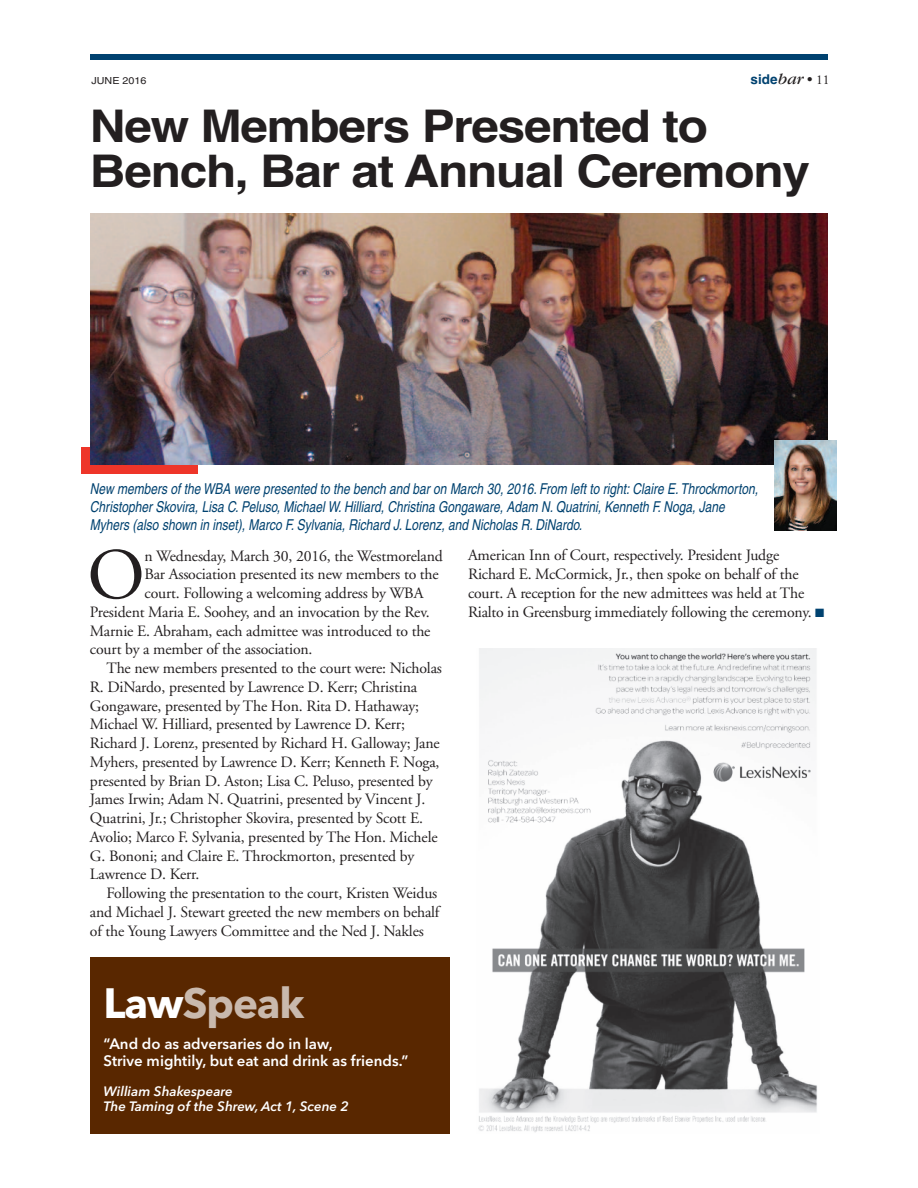
<style>
.page{position:relative;width:918px;height:1188px;background:#fff}
.page>*{position:absolute;margin:0;border:0;box-sizing:border-box;transform-origin:0 0}
.t1{font:72.3px "Adobe Garamond";color:#231f20}
.t2{font:700 45px/45px "Helvetica";letter-spacing:-.025em;color:#231f20;scale:1.1 1}
.t3{font:700 42px "Avenir Next";letter-spacing:-.025em;color:rgb(255 255 255/.68)}
.t4{font:15.75px/18.8px "Adobe Garamond";letter-spacing:-.01em;color:#231f20}
.t5{font:italic 15px/18px "Helvetica";color:#004270;scale:.8 1}
.t6{font:600 15px/16.5px "Avenir Next";color:#fff}
.t7{font:italic 600 13.5px/15px "Avenir Next";color:#fff}
.t8{font:700 13.5px "Helvetica";color:#004270}
.t9{font:9.75px "Helvetica";color:#231f20;scale:1.1 1}
.s1{font-family:"Garamond";font-weight:400;font-style:italic;font-size:16.5px;color:#231f20}
.s2{font-weight:400;color:#231f20}
.s3{font-family:"Adobe Garamond";font-weight:400;color:#231f20}
.s4{color:#fff}
.s5{color:#004270}
</style>
<div class="page">
<div style="left:90px;top:54px;width:738px;height:6px;background:#004270"></div>
<div style="left:81px;top:447px;width:117px;height:27px;background:#ee3529"></div>
<img style="left:90px;top:213px;width:738px;height:252px">
<img style="left:478px;top:649px;width:339px;height:483px">
<div style="left:90px;top:958px;width:360px;height:176px;background:#592700"></div>
<img style="left:774px;top:440px;width:63px;height:90px">
<p class="t9" style="left:91px;top:77px;width:51px">JUNE 2016</p>
<p class="t8" style="left:751px;top:72px;width:80px">side<span class="s1">bar</span> <span class="s2">•</span> <span class="s3">11</span></p>
<h2 class="t2" style="left:90px;top:104px;width:656px">New Members Presented to<br>Bench, Bar at Annual Ceremony</h2>
<p class="t5" style="left:90px;top:481px;width:837px">New members of the WBA were presented to the bench and bar on March 30, 2016. From left to right: Claire E. Throckmorton,<br>Christopher Skovira, Lisa C. Peluso, Michael W. Hilliard, Christina Gongaware, Adam N. Quatrini, Kenneth F. Noga, Jane<br>Myhers (also shown in inset), Marco F. Sylvania, Richard J. Lorenz, and Nicholas R. DiNardo.</p>
<h1 class="t1" style="left:87px;top:546px;width:59px">O</h1>
<p class="t4" style="left:145px;top:548px;width:300px">n Wednesday, March 30, 2016, the Westmoreland</p>
<p class="t4" style="left:145px;top:566px;width:296px">Bar Association presented its new members to the</p>
<p class="t4" style="left:145px;top:585px;width:280px">court. Following a welcoming address by WBA</p>
<p class="t4" style="left:90px;top:604px;width:341px">President Maria E. Soohey, and an invocation by the Rev.</p>
<p class="t4" style="left:90px;top:623px;width:342px">Marnie E. Abraham, each admittee was introduced to the</p>
<p class="t4" style="left:90px;top:641px;width:224px">court by a member of the association.</p>
<p class="t4" style="left:106px;top:660px;width:337px">The new members presented to the court were: Nicholas</p>
<p class="t4" style="left:90px;top:679px;width:329px">R. DiNardo, presented by Lawrence D. Kerr; Christina</p>
<p class="t4" style="left:90px;top:698px;width:331px">Gongaware, presented by The Hon. Rita D. Hathaway;</p>
<p class="t4" style="left:90px;top:716px;width:317px">Michael W. Hilliard, presented by Lawrence D. Kerr;</p>
<p class="t4" style="left:90px;top:735px;width:351px">Richard J. Lorenz, presented by Richard H. Galloway; Jane</p>
<p class="t4" style="left:90px;top:754px;width:351px">Myhers, presented by Lawrence D. Kerr; Kenneth F. Noga,</p>
<p class="t4" style="left:90px;top:773px;width:344px">presented by Brian D. Aston; Lisa C. Peluso, presented by</p>
<p class="t4" style="left:90px;top:791px;width:337px">James Irwin; Adam N. Quatrini, presented by Vincent J.</p>
<p class="t4" style="left:90px;top:810px;width:335px">Quatrini, Jr.; Christopher Skovira, presented by Scott E.</p>
<p class="t4" style="left:90px;top:829px;width:349px">Avolio; Marco F. Sylvania, presented by The Hon. Michele</p>
<p class="t4" style="left:90px;top:848px;width:326px">G. Bononi; and Claire E. Throckmorton, presented by</p>
<p class="t4" style="left:90px;top:866px;width:111px">Lawrence D. Kerr.</p>
<p class="t4" style="left:106px;top:885px;width:332px">Following the presentation to the court, Kristen Weidus</p>
<p class="t4" style="left:90px;top:904px;width:351px">and Michael J. Stewart greeted the new members on behalf</p>
<p class="t4" style="left:90px;top:923px;width:335px">of the Young Lawyers Committee and the Ned J. Nakles</p>
<h3 class="t3" style="left:103px;top:967px;width:203px"><span class="s4">Law</span>Speak</h3>
<p class="t6" style="left:103px;top:1036px;width:306px">“And do as adversaries do in law,<br>Strive mightily, but eat and drink as friends.”</p>
<p class="t7" style="left:103px;top:1083px;width:247px">William Shakespeare<br>The Taming of the Shrew, Act 1, Scene 2</p>
<p class="t4" style="left:468px;top:547px;width:358px">American Inn of Court, respectively. President Judge Richard E. McCormick, Jr., then spoke on behalf of the court. A reception for the new admittees was held at The Rialto in Greensburg immediately following the ceremony. <span class="s5">■</span></p>
</div>
